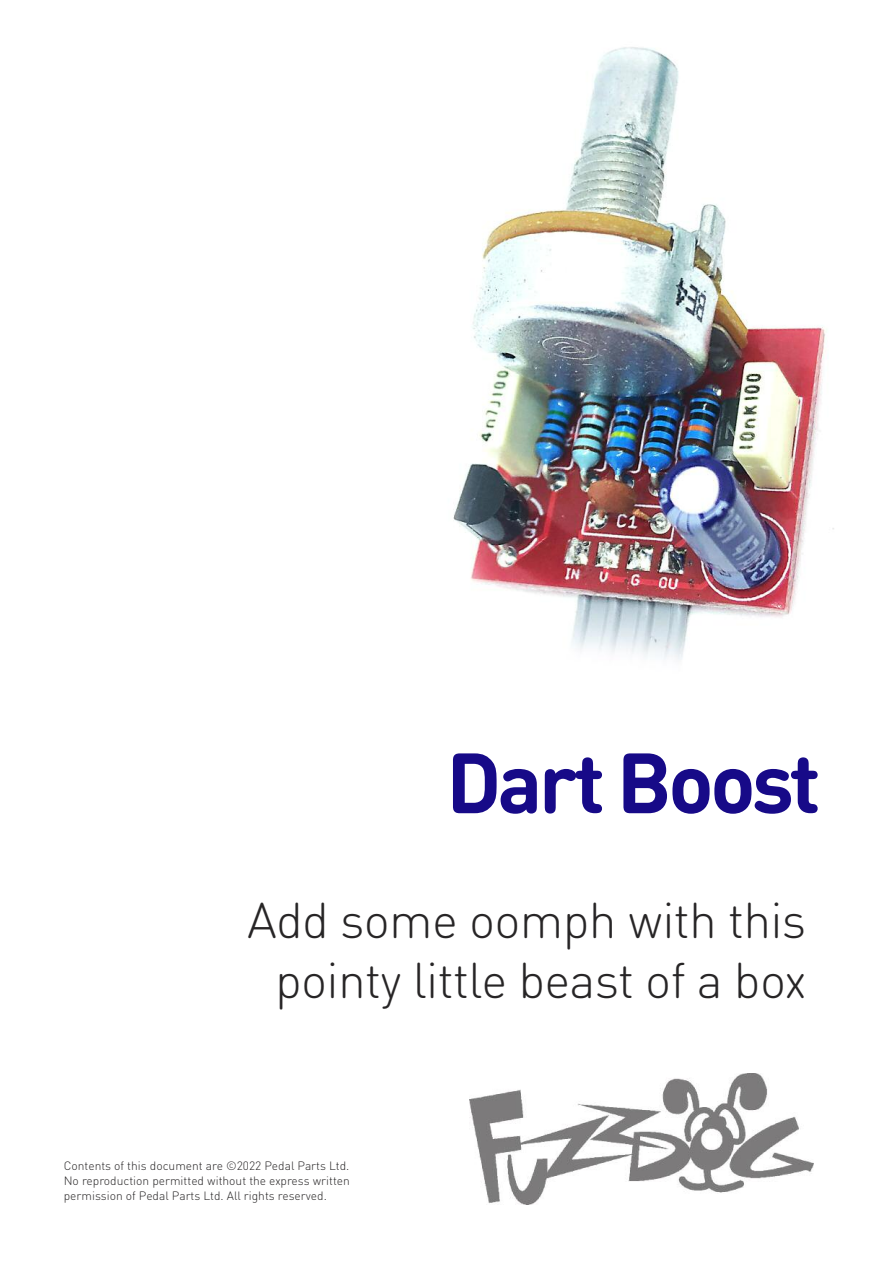
<style>
.page{position:relative;width:893px;height:1263px;background:#fff}
.page>*{position:absolute;margin:0;border:0;box-sizing:border-box;transform-origin:0 0}
.t1{font:700 84px "DIN Round Pro";letter-spacing:-.045em;color:#170a88}
.t2{font:300 49.5px/59.4px "DIN Round Pro";letter-spacing:-.015em;color:#272526;text-align:center}
.t3{font:300 12px/15px "DIN Round Pro";color:#272526;text-align:justify}
</style>
<div class="page">
<img style="left:469px;top:1073px;width:345px;height:132px">
<img style="left:453px;top:47px;width:381px;height:613px">
<h1 class="t1" style="left:446px;top:735px;width:376px">Dart Boost</h1>
<h2 class="t2" style="left:247px;top:891px;width:561px">Add some oomph with this pointy little beast of a box</h2>
<p class="t3" style="left:64px;top:1158px;width:288px">Contents of this document are ©2022 Pedal Parts Ltd.<br>No reproduction permitted without the express written permission of Pedal Parts Ltd. All rights reserved.</p>
</div>
